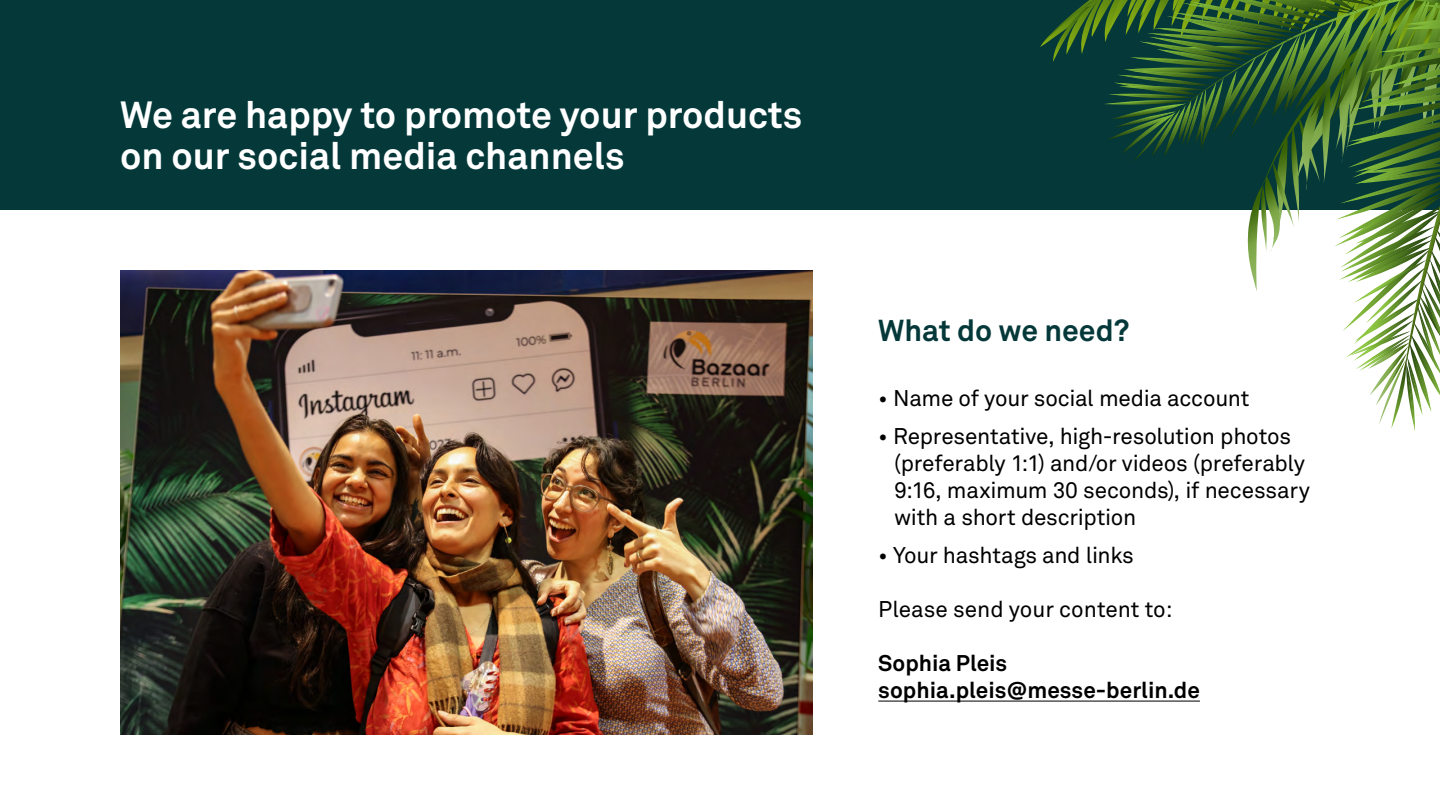
<style>
.page{position:relative;width:1440px;height:810px;background:#fff}
.page>*{position:absolute;margin:0;border:0;box-sizing:border-box;transform-origin:0 0}
.t1{font:700 37.5px "Akkurat Std";color:#fff}
.t2{font:700 30px "Akkurat Std";color:#043839}
.t3{font:22.5px/27px "Akkurat Std";letter-spacing:-.015em;color:#000}
.t4{font:700 22.5px "Akkurat Std";color:#000}
</style>
<div class="page">
<hr style="left:878px;top:701px;width:322px;height:1px;background:#000">
<img style="left:120px;top:270px;width:692px;height:465px">
<div style="left:0;top:0;width:1440px;height:210px;background:#043839"></div>
<svg style="left:1040px;top:0;width:400px;height:431px"></svg>
<p class="t1" style="left:120px;top:92px;width:684px">We are happy to promote your products</p>
<p class="t1" style="left:120px;top:133px;width:506px">on our social media channels</p>
<p class="t2" style="left:878px;top:312px;width:253px">What do we need?</p>
<p class="t3" style="left:878px;top:385px;width:373px">• Name of your social media account</p>
<p class="t3" style="left:894px;top:423px;width:417px;text-indent:-16px">• Representative, high-resolution photos (preferably 1:1) and/or videos (preferably 9:16, maximum 30 seconds), if necessary with a short description</p>
<p class="t3" style="left:878px;top:542px;width:257px">• Your hashtags and links</p>
<p class="t3" style="left:878px;top:596px;width:296px">Please send your content to:</p>
<p class="t4" style="left:878px;top:650px;width:131px">Sophia Pleis</p>
<p class="t4" style="left:878px;top:677px;width:323px">sophia.pleis@messe-berlin.de</p>
</div>
